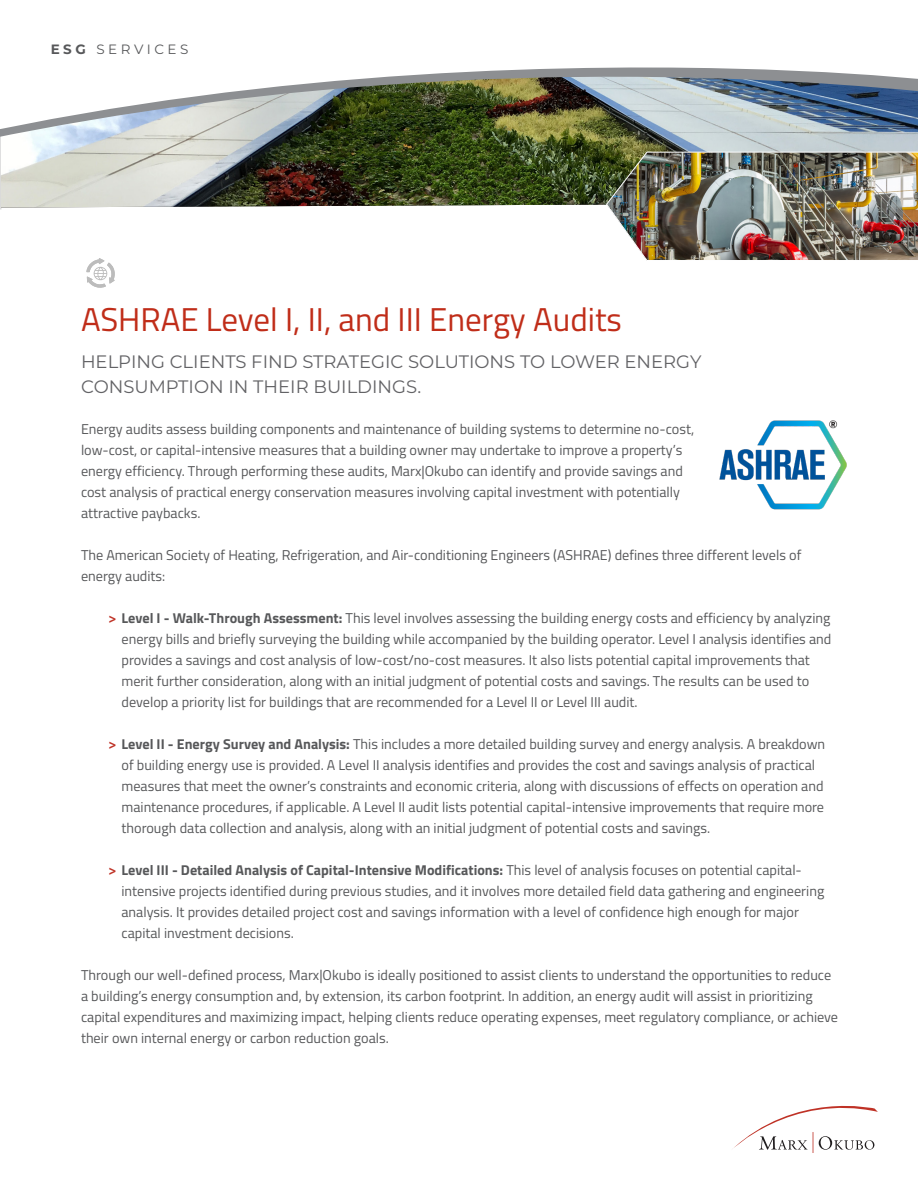
<style>
.page{position:relative;width:918px;height:1188px;background:#fff}
.page>*{position:absolute;margin:0;border:0;box-sizing:border-box;transform-origin:0 0}
.t1{font:33px "Titillium Web";color:#c02d19}
.t2{font:18px/25.5px "Montserrat";color:#636366}
.t3{font:14.25px/21px "Titillium Web";color:#57585a}
.t4{font:13.5px "Montserrat";letter-spacing:.26em;color:#57585a}
.s1{font-weight:700}
.s2{font-weight:600;font-size:15px;color:#bf3226}
</style>
<div class="page">
<img style="left:0;top:67px;width:918px;height:143px">
<img style="left:605px;top:151px;width:313px;height:110px">
<svg style="left:734px;top:1106px;width:144px;height:47px"></svg>
<svg style="left:86px;top:258px;width:29px;height:30px"></svg>
<img style="left:719px;top:420px;width:128px;height:90px">
<p class="t4" style="left:51px;top:40px;width:139px"><span class="s1">ESG</span> SERVICES</p>
<p class="t1" style="left:81px;top:296px;width:542px">ASHRAE Level I, II, and III Energy Audits</p>
<p class="t2" style="left:81px;top:348px;width:622px">HELPING CLIENTS FIND STRATEGIC SOLUTIONS TO LOWER ENERGY<br>CONSUMPTION IN THEIR BUILDINGS.</p>
<p class="t3" style="left:81px;top:418px;width:615px">Energy audits assess building components and maintenance of building systems to determine no-cost, low-cost, or capital-intensive measures that a building owner may undertake to improve a property’s energy efficiency. Through performing these audits, Marx|Okubo can identify and provide savings and cost analysis of practical energy conservation measures involving capital investment with potentially attractive paybacks.</p>
<p class="t3" style="left:81px;top:544px;width:722px">The American Society of Heating, Refrigeration, and Air-conditioning Engineers (ASHRAE) defines three different levels of energy audits:</p>
<p class="t3" style="left:122px;top:607px;width:711px;text-indent:-14px"><span class="s2">&gt;</span> <span class="s1">Level I - Walk-Through Assessment:</span> This level involves assessing the building energy costs and efficiency by analyzing energy bills and briefly surveying the building while accompanied by the building operator. Level I analysis identifies and provides a savings and cost analysis of low-cost/no-cost measures. It also lists potential capital improvements that merit further consideration, along with an initial judgment of potential costs and savings. The results can be used to develop a priority list for buildings that are recommended for a Level II or Level III audit.</p>
<p class="t3" style="left:122px;top:733px;width:705px;text-indent:-14px"><span class="s2">&gt;</span> <span class="s1">Level II - Energy Survey and Analysis:</span> This includes a more detailed building survey and energy analysis. A breakdown of building energy use is provided. A Level II analysis identifies and provides the cost and savings analysis of practical measures that meet the owner’s constraints and economic criteria, along with discussions of effects on operation and maintenance procedures, if applicable. A Level II audit lists potential capital-intensive improvements that require more thorough data collection and analysis, along with an initial judgment of potential costs and savings.</p>
<p class="t3" style="left:122px;top:859px;width:704px;text-indent:-14px"><span class="s2">&gt;</span> <span class="s1">Level III - Detailed Analysis of Capital-Intensive Modifications:</span> This level of analysis focuses on potential capital&shy;intensive projects identified during previous studies, and it involves more detailed field data gathering and engineering analysis. It provides detailed project cost and savings information with a level of confidence high enough for major capital investment decisions.</p>
<p class="t3" style="left:81px;top:964px;width:759px">Through our well-defined process, Marx|Okubo is ideally positioned to assist clients to understand the opportunities to reduce a building’s energy consumption and, by extension, its carbon footprint. In addition, an energy audit will assist in prioritizing capital expenditures and maximizing impact, helping clients reduce operating expenses, meet regulatory compliance, or achieve their own internal energy or carbon reduction goals.</p>
</div>
